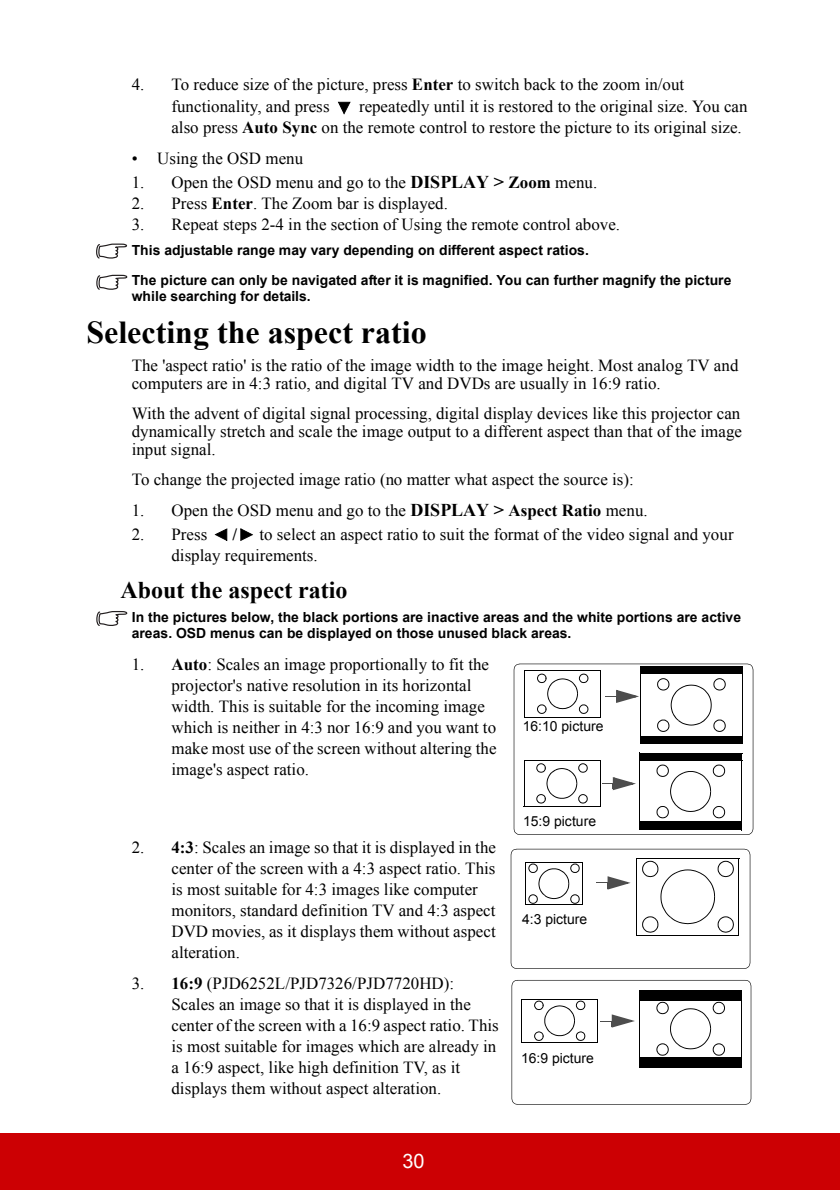
<style>
.page{position:relative;width:840px;height:1190px;background:#fff}
.page>*{position:absolute;margin:0;border:0;box-sizing:border-box;transform-origin:0 0}
.t1{font:700 32px "Times New Roman";color:#000}
.t2{font:700 24px "Times New Roman";color:#000}
.t3{font:20px "Arial";color:#fff}
.t4{font:17px/21.2px "Times New Roman";color:#000}
.t5{font:700 17px "Times New Roman";color:#000}
.t6{font:700 14px/30px "Arial";letter-spacing:.005em;color:#000}
.t7{font:14px "Arial";letter-spacing:.005em;color:#000}
.s1{font-weight:700}
.s2{font-weight:700;font-size:18px}
</style>
<div class="page">
<div style="left:0;top:1133px;width:839px;height:57px;background:#cc0003"></div>
<svg style="left:338px;top:102px;width:13px;height:13px"></svg>
<svg style="left:96px;top:244px;width:31px;height:15px"></svg>
<svg style="left:96px;top:275px;width:31px;height:15px"></svg>
<svg style="left:215px;top:528px;width:12px;height:13px"></svg>
<svg style="left:240px;top:528px;width:13px;height:13px"></svg>
<svg style="left:96px;top:611px;width:31px;height:15px"></svg>
<svg style="left:514px;top:664px;width:239px;height:171px"></svg>
<svg style="left:511px;top:849px;width:239px;height:120px"></svg>
<svg style="left:512px;top:980px;width:239px;height:125px"></svg>
<p class="t4" style="left:171px;top:73px;width:514px;line-height:22.2px;text-indent:-40px">4. To reduce size of the picture, press <span class="s1">Enter</span> to switch back to the zoom in/out functionality, and press</p>
<p class="t4" style="left:171px;top:96px;width:578px;text-indent:188px">repeatedly until it is restored to the original size. You can also press <span class="s1">Auto Sync</span> on the remote control to restore the picture to its original size.</p>
<p class="t4" style="left:132px;top:148px;width:173px">• Using the OSD menu</p>
<p class="t4" style="left:132px;top:172px;width:467px">1. Open the OSD menu and go to the <span class="s2">DISPLAY &gt;</span> <span class="s1">Zoom</span> menu.</p>
<p class="t4" style="left:132px;top:193px;width:318px">2. Press <span class="s1">Enter</span>. The Zoom bar is displayed.</p>
<p class="t4" style="left:132px;top:214px;width:490px">3. Repeat steps 2-4 in the section of Using the remote control above.</p>
<p class="t6" style="left:132px;top:236px;width:601px">This adjustable range may vary depending on different aspect ratios.<br>The picture can only be navigated after it is magnified. You can further magnify the picture</p>
<p class="t6" style="left:132px;top:282px;width:181px">while searching for details.</p>
<h1 class="t1" style="left:86px;top:315px;width:342px">Selecting the aspect ratio</h1>
<p class="t4" style="left:132px;top:357px;width:608px;line-height:18px">The 'aspect ratio' is the ratio of the image width to the image height. Most analog TV and computers are in 4:3 ratio, and digital TV and DVDs are usually in 16:9 ratio.</p>
<p class="t4" style="left:132px;top:405px;width:612px;line-height:18px;text-align:justify">With the advent of digital signal processing, digital display devices like this projector can dynamically stretch and scale the image output to a different aspect than that of the image input signal.</p>
<p class="t4" style="left:132px;top:469px;width:504px">To change the projected image ratio (no matter what aspect the source is):</p>
<p class="t4" style="left:132px;top:500px;width:518px">1. Open the OSD menu and go to the <span class="s2">DISPLAY &gt;</span> <span class="s1">Aspect Ratio</span> menu.</p>
<p class="t4" style="left:132px;top:523px;width:77px">2. Press</p>
<p class="t5" style="left:233px;top:525px;width:6px">/</p>
<p class="t4" style="left:171px;top:523px;width:564px;text-indent:88px">to select an aspect ratio to suit the format of the video signal and your display requirements.</p>
<h2 class="t2" style="left:120px;top:577px;width:229px">About the aspect ratio</h2>
<p class="t6" style="left:132px;top:609px;width:611px;line-height:16px">In the pictures below, the black portions are inactive areas and the white portions are active areas. OSD menus can be displayed on those unused black areas.</p>
<p class="t4" style="left:171px;top:653px;width:327px;text-indent:-40px">1. <span class="s1">Auto</span>: Scales an image proportionally to fit the projector's native resolution in its horizontal width. This is suitable for the incoming image which is neither in 4:3 nor 16:9 and you want to make most use of the screen without altering the image's aspect ratio.</p>
<p class="t7" style="left:523px;top:719px;width:82px">16:10 picture</p>
<p class="t4" style="left:171px;top:836px;width:326px;text-indent:-40px">2. <span class="s1">4:3</span>: Scales an image so that it is displayed in the center of the screen with a 4:3 aspect ratio. This is most suitable for 4:3 images like computer monitors, standard definition TV and 4:3 aspect DVD movies, as it displays them without aspect alteration.</p>
<p class="t4" style="left:171px;top:972px;width:329px;text-indent:-40px">3. <span class="s1">16:9</span> (PJD6252L/PJD7326/PJD7720HD):<br>Scales an image so that it is displayed in the center of the screen with a 16:9 aspect ratio. This is most suitable for images which are already in a 16:9 aspect, like high definition TV, as it displays them without aspect alteration.</p>
<p class="t3" style="left:402px;top:1150px;width:24px">30</p>
<p class="t7" style="left:523px;top:813px;width:75px">15:9 picture</p>
<p class="t7" style="left:522px;top:911px;width:67px">4:3 picture</p>
<p class="t7" style="left:521px;top:1050px;width:74px">16:9 picture</p>
</div>
